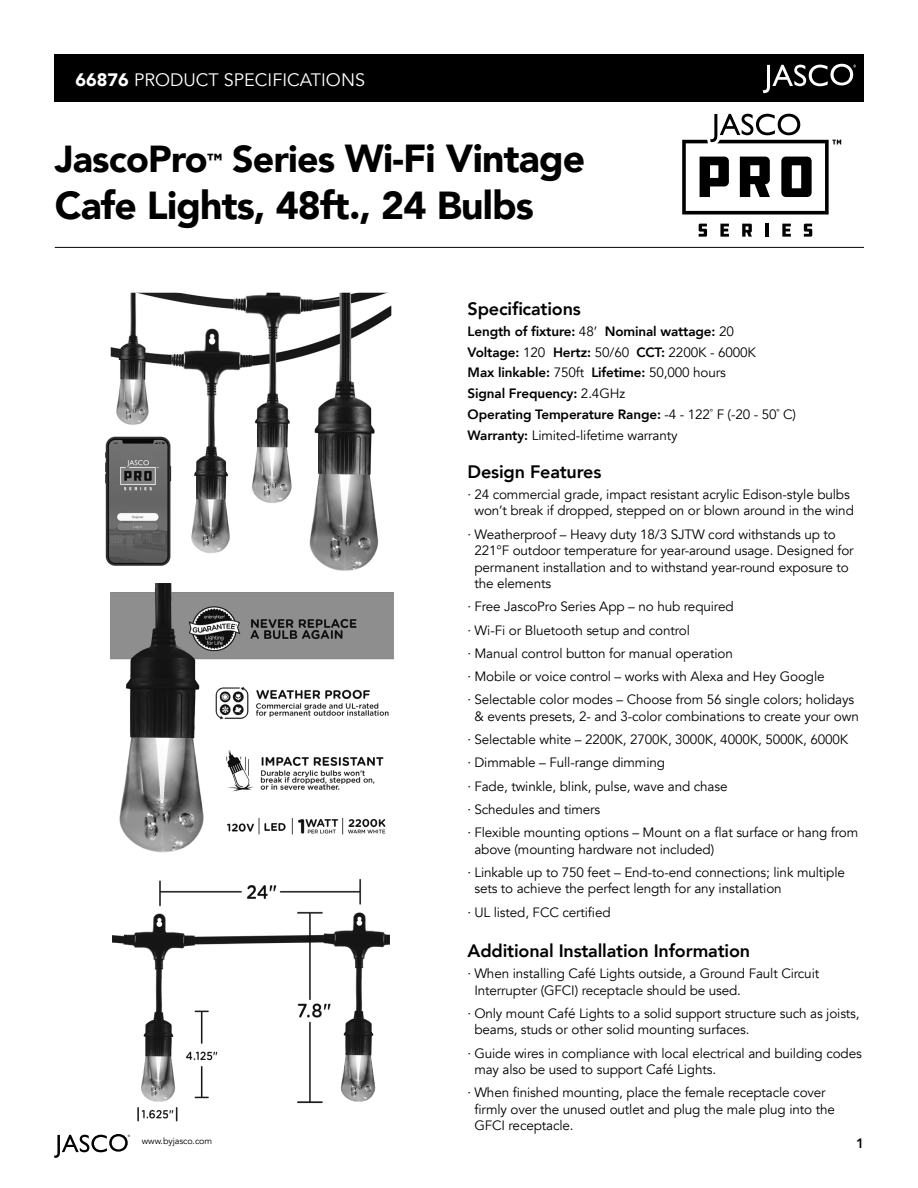
<style>
.page{position:relative;width:918px;height:1188px;background:#fff}
.page>*{position:absolute;margin:0;border:0;box-sizing:border-box;transform-origin:0 0}
.t1{font:900 39px "Avenir";letter-spacing:-.02em;color:#000}
.t2{font:900 37.5px "Avenir";letter-spacing:-.02em;color:#000}
.t3{font:800 18px "Avenir";letter-spacing:-.01em;color:#000}
.t4{font:18px "Avenir";color:#fff}
.t5{font:13.5px/23.2px "Avenir";letter-spacing:-.01em;color:#000}
.t6{font:800 13.5px/20.9px "Avenir";letter-spacing:-.01em;color:#000}
.t7{font:9px "Avenir";letter-spacing:-.01em;color:#000}
.s1{font-weight:900}
.s2{font-family:"Gotham";font-size:21.9px}
.s3{font-size:39px}
.s4{font-weight:400}
</style>
<div class="page">
<div style="left:55px;top:55px;width:809px;height:47px;background:#000"></div>
<svg style="left:54px;top:1134px;width:71px;height:24px"></svg>
<hr style="left:55px;top:247px;width:809px;height:1px;background:#000">
<svg style="left:763px;top:64px;width:93px;height:29px"></svg>
<img style="left:111px;top:293px;width:280px;height:278px">
<svg style="left:699px;top:224px;width:8px;height:13px"></svg>
<svg style="left:720px;top:224px;width:9px;height:13px"></svg>
<svg style="left:742px;top:224px;width:10px;height:13px"></svg>
<hr style="left:765px;top:224px;width:4px;height:13px;background:#000">
<svg style="left:782px;top:224px;width:9px;height:13px"></svg>
<svg style="left:804px;top:224px;width:8px;height:13px"></svg>
<svg style="left:682px;top:114px;width:159px;height:101px"></svg>
<img style="left:112px;top:879px;width:278px;height:270px">
<img style="left:111px;top:583px;width:282px;height:270px">
<img style="left:105px;top:437px;width:67px;height:129px">
<h3 class="t4" style="left:76px;top:69px;width:291px"><span class="s1">66876</span> PRODUCT SPECIFICATIONS</h3>
<h2 class="t2" style="left:55px;top:127px;width:532px">JascoPro<span class="s2">™</span> Series <span class="s3">Wi-Fi Vintage</span></h2>
<h1 class="t1" style="left:55px;top:172px;width:481px">Cafe Lights, 48ft., 24 Bulbs</h1>
<h3 class="t3" style="left:468px;top:295px;width:115px">Specifications</h3>
<p class="t6" style="left:468px;top:321px;width:330px">Length of fixture: <span class="s4">48’</span> Nominal wattage: <span class="s4">20<br></span>Voltage: <span class="s4">120</span> Hertz: <span class="s4">50/60</span> CCT: <span class="s4">2200K - 6000K<br></span>Max linkable: <span class="s4">750ft</span> Lifetime: <span class="s4">50,000 hours<br></span>Signal Frequency: <span class="s4">2.4GHz<br></span>Operating Temperature Range: <span class="s4">-4 - 122˚ F (-20 - 50˚ C)<br></span>Warranty: <span class="s4">Limited-lifetime warranty</span></p>
<h3 class="t3" style="left:468px;top:458px;width:135px">Design Features</h3>
<p class="t5" style="left:468px;top:486px;width:388px;line-height:16.5px;text-align:center">∙ 24 commercial grade, impact resistant acrylic Edison-style bulbs won’t break if dropped, stepped on or blown around in the wind</p>
<p class="t5" style="left:474px;top:526px;width:381px;line-height:16.5px;text-indent:-7px">∙ Weatherproof – Heavy duty 18/3 SJTW cord withstands up to 221°F outdoor temperature for year-around usage. Designed for permanent installation and to withstand year-round exposure to the elements</p>
<p class="t5" style="left:468px;top:595px;width:388px">∙ Free JascoPro Series App – no hub required<br>∙ Wi-Fi or Bluetooth setup and control<br>∙ Manual control button for manual operation<br>∙ Mobile or voice control – works with Alexa and Hey Google<br>∙ Selectable color modes – Choose from 56 single colors; holidays</p>
<p class="t5" style="left:468px;top:705px;width:393px;text-indent:7px">&amp; events presets, 2- and 3-color combinations to create your own ∙ Selectable white – 2200K, 2700K, 3000K, 4000K, 5000K, 6000K<br>∙ Dimmable – Full-range dimming<br>∙ Fade, twinkle, blink, pulse, wave and chase<br>∙ Schedules and timers<br>∙ Flexible mounting options – Mount on a flat surface or hang from</p>
<p class="t5" style="left:468px;top:838px;width:379px;text-indent:7px">above (mounting hardware not included)<br>∙ Linkable up to 750 feet – End-to-end connections; link multiple</p>
<p class="t5" style="left:468px;top:877px;width:316px;text-indent:7px">sets to achieve the perfect length for any installation ∙ UL listed, FCC certified</p>
<h3 class="t3" style="left:468px;top:937px;width:284px">Additional Installation Information</h3>
<p class="t5" style="left:474px;top:965px;width:346px;line-height:16.5px;text-indent:-7px">∙ When installing Café Lights outside, a Ground Fault Circuit<br>Interrupter (GFCI) receptacle should be used.</p>
<p class="t5" style="left:474px;top:1005px;width:387px;line-height:16.5px;text-indent:-7px">∙ Only mount Café Lights to a solid support structure such as joists, beams, studs or other solid mounting surfaces.</p>
<p class="t5" style="left:474px;top:1045px;width:389px;line-height:16.5px;text-indent:-7px">∙ Guide wires in compliance with local electrical and building codes may also be used to support Café Lights.</p>
<p class="t5" style="left:474px;top:1085px;width:362px;line-height:16.5px;text-indent:-7px">∙ When finished mounting, place the female receptacle cover firmly over the unused outlet and plug the male plug into the<br>GFCI receptacle.</p>
<p class="t7" style="left:142px;top:1135px;width:72px">www.byjasco.com</p>
<p class="t6" style="left:856px;top:1133px;width:9px">1</p>
</div>
